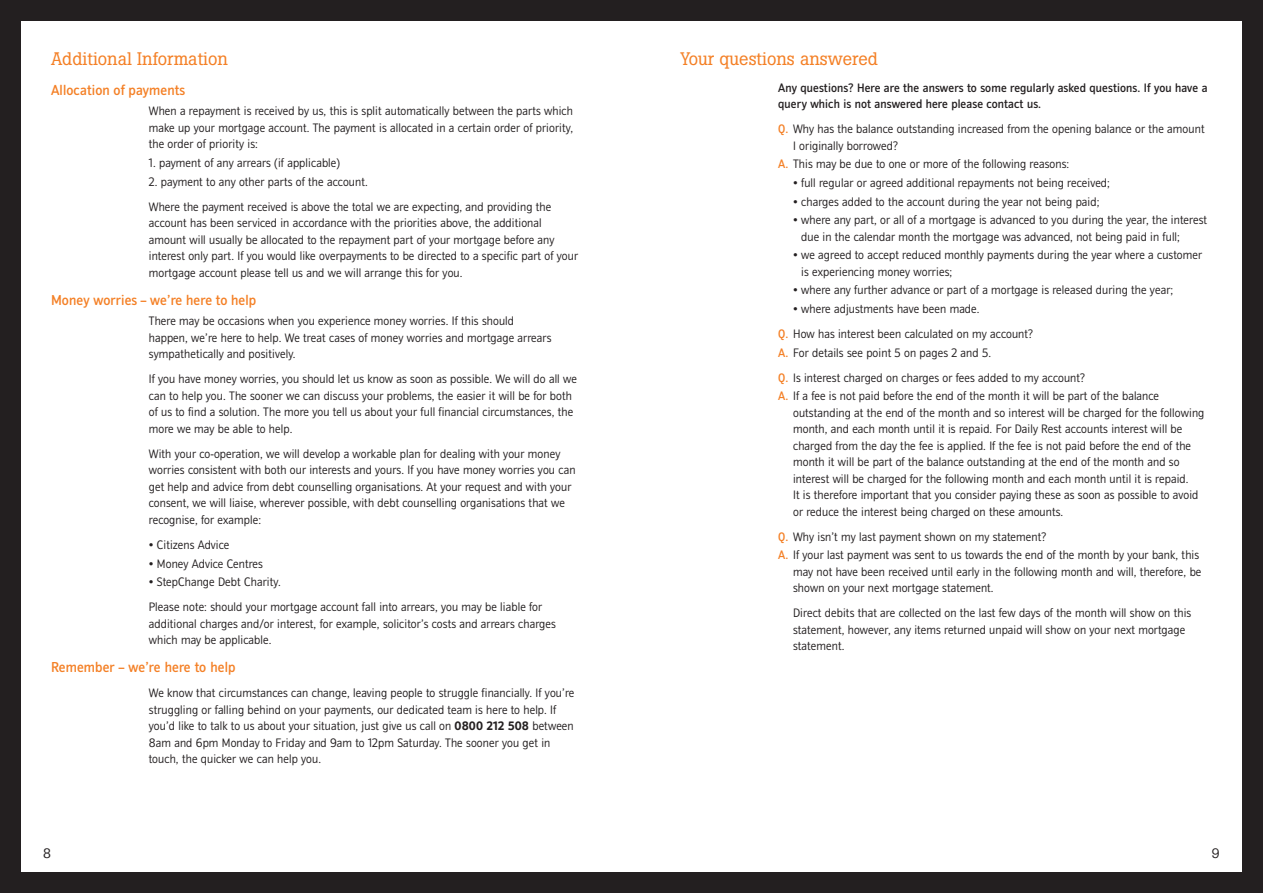
<style>
.page{position:relative;width:1263px;height:893px;background:#231f20}
.page>*{position:absolute;margin:0;border:0;box-sizing:border-box;transform-origin:0 0}
.boton_heads{font:18px "Boton";color:#f48026}
.gill_heads{font:500 15px "NBS";letter-spacing:.01em;color:#f48026}
.body_copy{font:500 15px "NBS";letter-spacing:.01em;color:#f48026}
.t1{font:13.5px "Boton";color:#231f20}
.body_copy-2{font:300 12.75px/16.5px "NBS";letter-spacing:.01em;color:#231f20}
.body_copy-3{font:500 12.75px/16.5px "NBS";letter-spacing:.01em;color:#231f20}
.s1{font-weight:700}
.s2{font-weight:500;color:#f48026}
</style>
<div class="page">
<div style="left:21px;top:21px;width:1221px;height:851px;background:#fff"></div>
<p class="boton_heads" style="left:51px;top:47px;width:179px">Additional Information</p>
<p class="gill_heads" style="left:51px;top:82px;width:136px">Allocation of payments</p>
<p class="body_copy-2" style="left:149px;top:103px;width:426px;text-align:justify">When a repayment is received by us, this is split automatically between the parts which make up your mortgage account. The payment is allocated in a certain order of priority, the order of priority is:</p>
<p class="body_copy-2" style="left:149px;top:155px;width:193px">1. payment of any arrears (if applicable)</p>
<p class="body_copy-2" style="left:149px;top:173px;width:220px">2. payment to any other parts of the account.</p>
<p class="body_copy-2" style="left:149px;top:198px;width:431px">Where the payment received is above the total we are expecting, and providing the account has been serviced in accordance with the priorities above, the additional amount will usually be allocated to the repayment part of your mortgage before any interest only part. If you would like overpayments to be directed to a specific part of your mortgage account please tell us and we will arrange this for you.</p>
<p class="gill_heads" style="left:51px;top:292px;width:207px">Money worries – we’re here to help</p>
<p class="body_copy-2" style="left:149px;top:313px;width:404px">There may be occasions when you experience money worries. If this should happen, we’re here to help. We treat cases of money worries and mortgage arrears sympathetically and positively.</p>
<p class="body_copy-2" style="left:149px;top:371px;width:430px">If you have money worries, you should let us know as soon as possible. We will do all we can to help you. The sooner we can discuss your problems, the easier it will be for both of us to find a solution. The more you tell us about your full financial circumstances, the more we may be able to help.</p>
<p class="body_copy-2" style="left:149px;top:446px;width:428px">With your co-operation, we will develop a workable plan for dealing with your money worries consistent with both our interests and yours. If you have money worries you can get help and advice from debt counselling organisations. At your request and with your consent, we will liaise, wherever possible, with debt counselling organisations that we recognise, for example:</p>
<p class="body_copy-2" style="left:149px;top:537px;width:82px">• Citizens Advice</p>
<p class="body_copy-2" style="left:149px;top:555px;width:116px">• Money Advice Centres</p>
<p class="body_copy-2" style="left:149px;top:574px;width:133px">• StepChange Debt Charity.</p>
<p class="body_copy-2" style="left:149px;top:599px;width:408px">Please note: should your mortgage account fall into arrears, you may be liable for additional charges and/or interest, for example, solicitor’s costs and arrears charges which may be applicable.</p>
<p class="body_copy" style="left:51px;top:659px;width:186px">Remember – we’re here to help</p>
<p class="body_copy-2" style="left:149px;top:685px;width:427px">We know that circumstances can change, leaving people to struggle financially. If you’re struggling or falling behind on your payments, our dedicated team is here to help. If you’d like to talk to us about your situation, just give us call on <span class="s1">0800 212 508</span> between 8am and 6pm Monday to Friday and 9am to 12pm Saturday. The sooner you get in touch, the quicker we can help you.</p>
<p class="boton_heads" style="left:680px;top:47px;width:199px">Your questions answered</p>
<p class="body_copy-3" style="left:778px;top:79px;width:431px">Any questions? Here are the answers to some regularly asked questions. If you have a query which is not answered here please contact us.</p>
<p class="body_copy-2" style="left:793px;top:121px;width:413px;text-indent:-15px"><span class="s2">Q.</span> Why has the balance outstanding increased from the opening balance or the amount<br>I originally borrowed?</p>
<p class="body_copy-2" style="left:778px;top:156px;width:293px"><span class="s2">A.</span> This may be due to one or more of the following reasons:</p>
<p class="body_copy-2" style="left:793px;top:175px;width:318px">• full regular or agreed additional repayments not being received;</p>
<p class="body_copy-2" style="left:793px;top:193px;width:308px">• charges added to the account during the year not being paid;</p>
<p class="body_copy-2" style="left:801px;top:212px;width:408px;text-indent:-8px">• where any part, or all of a mortgage is advanced to you during the year, the interest due in the calendar month the mortgage was advanced, not being paid in full;</p>
<p class="body_copy-2" style="left:801px;top:247px;width:403px;text-indent:-8px">• we agreed to accept reduced monthly payments during the year where a customer is experiencing money worries;</p>
<p class="body_copy-2" style="left:793px;top:282px;width:382px">• where any further advance or part of a mortgage is released during the year;</p>
<p class="body_copy-2" style="left:793px;top:301px;width:188px">• where adjustments have been made.</p>
<p class="body_copy-2" style="left:778px;top:326px;width:257px"><span class="s2">Q.</span> How has interest been calculated on my account?</p>
<p class="body_copy-2" style="left:778px;top:344px;width:214px"><span class="s2">A.</span> For details see point 5 on pages 2 and 5.</p>
<p class="body_copy-2" style="left:778px;top:369px;width:309px"><span class="s2">Q.</span> Is interest charged on charges or fees added to my account?</p>
<p class="body_copy-2" style="left:793px;top:388px;width:413px;text-indent:-15px"><span class="s2">A.</span> If a fee is not paid before the end of the month it will be part of the balance outstanding at the end of the month and so interest will be charged for the following month, and each month until it is repaid. For Daily Rest accounts interest will be charged from the day the fee is applied. If the fee is not paid before the end of the month it will be part of the balance outstanding at the end of the month and so interest will be charged for the following month and each month until it is repaid.<br>It is therefore important that you consider paying these as soon as possible to avoid or reduce the interest being charged on these amounts.</p>
<p class="body_copy-2" style="left:778px;top:529px;width:270px"><span class="s2">Q.</span> Why isn’t my last payment shown on my statement?</p>
<p class="body_copy-2" style="left:793px;top:547px;width:410px;text-indent:-15px"><span class="s2">A.</span> If your last payment was sent to us towards the end of the month by your bank, this may not have been received until early in the following month and will, therefore, be shown on your next mortgage statement.</p>
<p class="body_copy-2" style="left:793px;top:605px;width:400px">Direct debits that are collected on the last few days of the month will show on this statement, however, any items returned unpaid will show on your next mortgage statement.</p>
<p class="t1" style="left:43px;top:845px;width:9px">8</p>
<p class="t1" style="left:1212px;top:845px;width:9px">9</p>
</div>
